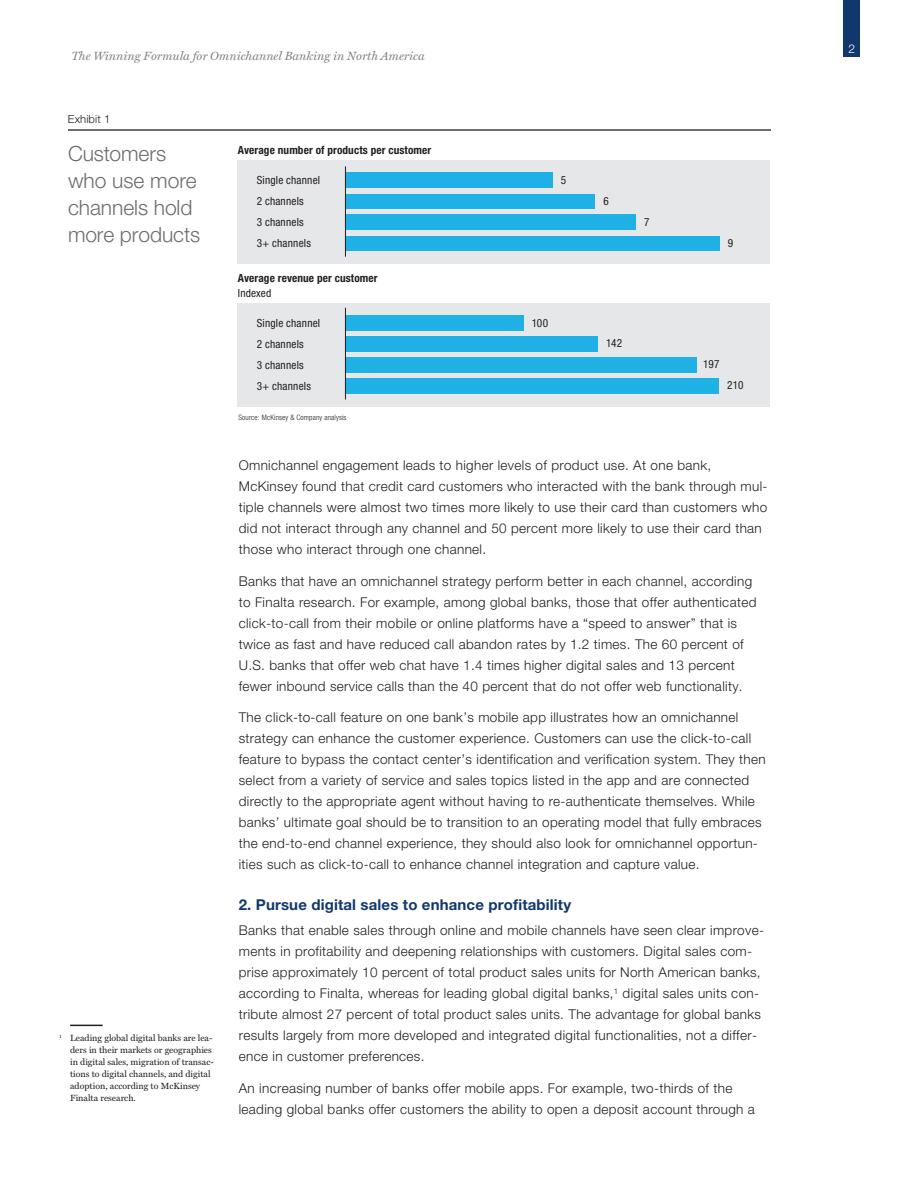
<style>
.page{position:relative;width:918px;height:1188px;background:#fff}
.page>*{position:absolute;margin:0;border:0;box-sizing:border-box;transform-origin:0 0}
.t1{font:300 21px/27px "Helvetica Neue LT Std";letter-spacing:-.005em;color:#6c6d70}
.sub_head{font:700 15px "Helvetica Neue LT Std";letter-spacing:.01em;color:#11386d}
.Text{font:300 13.5px/21px "Helvetica Neue LT Std";letter-spacing:.025em;color:#231f20}
.t2{font:italic 12px "Miller Text";color:#808285}
.page_num_left{font:300 12px "Helvetica Neue LT Std";color:#fff}
.t3{font:condensed 11.25px "Helvetica Neue LT Std";letter-spacing:.02em;color:#231f20}
.t4{font:700 condensed 11.25px/15px "Helvetica Neue LT Std";letter-spacing:.01em;color:#231f20}
.t5{font:300 11.25px "Helvetica Neue LT Std";letter-spacing:.01em;color:#231f20}
.Footnote_First_Line{font:9px/12px "Miller Text";color:#231f20}
.t6{font:300 condensed 7.5px "Helvetica Neue LT Std";letter-spacing:.02em;color:#231f20}
.s1{font-weight:400}
</style>
<div class="page">
<div style="left:844px;top:0;width:16px;height:57px;background:#11386d"></div>
<div style="left:238px;top:161px;width:532px;height:103px;background:#e6e7e9"></div>
<div style="left:238px;top:303px;width:532px;height:104px;background:#e6e7e9"></div>
<div style="left:345px;top:173px;width:208px;height:15px;background:#1fb0e6"></div>
<div style="left:345px;top:194px;width:250px;height:15px;background:#1fb0e6"></div>
<div style="left:345px;top:215px;width:291px;height:15px;background:#1fb0e6"></div>
<div style="left:345px;top:236px;width:375px;height:15px;background:#1fb0e6"></div>
<hr style="left:345px;top:166px;width:1px;height:91px;background:#231f20">
<div style="left:345px;top:315px;width:179px;height:15px;background:#1fb0e6"></div>
<div style="left:345px;top:336px;width:253px;height:15px;background:#1fb0e6"></div>
<div style="left:345px;top:357px;width:352px;height:15px;background:#1fb0e6"></div>
<div style="left:345px;top:378px;width:374px;height:15px;background:#1fb0e6"></div>
<hr style="left:345px;top:308px;width:1px;height:92px;background:#231f20">
<hr style="left:68px;top:129px;width:702px;height:2px;background:#6c6d70">
<hr style="left:70px;top:1025px;width:33px;height:1px;background:#231f20">
<p class="t2" style="left:71px;top:48px;width:355px">The Winning Formula for Omnichannel Banking in North America</p>
<p class="t5" style="left:68px;top:112px;width:44px">Exhibit 1</p>
<p class="t1" style="left:68px;top:140px;width:100px">Customers</p>
<p class="t4" style="left:238px;top:143px;width:195px">Average number of products per customer</p>
<p class="t1" style="left:68px;top:167px;width:134px">who use more channels hold more products</p>
<p class="t3" style="left:257px;top:174px;width:65px">Single channel</p>
<p class="t3" style="left:257px;top:195px;width:49px">2 channels</p>
<p class="t3" style="left:257px;top:216px;width:49px">3 channels</p>
<p class="t3" style="left:257px;top:237px;width:56px">3+ channels</p>
<p class="t4" style="left:238px;top:271px;width:141px">Average revenue per customer<br><span class="s1">Indexed</span></p>
<p class="t3" style="left:257px;top:316px;width:65px">Single channel</p>
<p class="t3" style="left:257px;top:337px;width:49px">2 channels</p>
<p class="t3" style="left:257px;top:358px;width:49px">3 channels</p>
<p class="t3" style="left:257px;top:379px;width:56px">3+ channels</p>
<p class="t6" style="left:238px;top:413px;width:110px">Source: McKinsey &amp; Company analysis</p>
<p class="t3" style="left:561px;top:174px;width:7px">5</p>
<p class="t3" style="left:532px;top:316px;width:18px">100</p>
<p class="t3" style="left:604px;top:195px;width:7px">6</p>
<p class="t3" style="left:644px;top:216px;width:7px">7</p>
<p class="t3" style="left:606px;top:337px;width:18px">142</p>
<p class="t3" style="left:728px;top:236px;width:7px">9</p>
<p class="t3" style="left:703px;top:358px;width:18px">197</p>
<p class="t3" style="left:727px;top:379px;width:18px">210</p>
<p class="Footnote_First_Line" style="left:70px;top:1032px;width:145px;text-indent:-11px"><sup>1</sup> Leading global digital banks are lea&shy;ders in their markets or geographies in digital sales, migration of transac&shy;tions to digital channels, and digital adoption, according to McKinsey Finalta research.</p>
<p class="Text" style="left:239px;top:455px;width:530px">Omnichannel engagement leads to higher levels of product use. At one bank, McKinsey found that credit card customers who interacted with the bank through mul&shy;tiple channels were almost two times more likely to use their card than customers who did not interact through any channel and 50 percent more likely to use their card than those who interact through one channel.</p>
<p class="Text" style="left:239px;top:570px;width:519px">Banks that have an omnichannel strategy perform better in each channel, according to Finalta research. For example, among global banks, those that offer authenticated click-to-call from their mobile or online platforms have a “speed to answer” that is twice as fast and have reduced call abandon rates by 1.2 times. The 60 percent of U.S. banks that offer web chat have 1.4 times higher digital sales and 13 percent fewer inbound service calls than the 40 percent that do not offer web functionality.</p>
<p class="Text" style="left:239px;top:707px;width:528px">The click-to-call feature on one bank’s mobile app illustrates how an omnichannel strategy can enhance the customer experience. Customers can use the click-to-call feature to bypass the contact center’s identification and verification system. They then select from a variety of service and sales topics listed in the app and are connected directly to the appropriate agent without having to re-authenticate themselves. While banks’ ultimate goal should be to transition to an operating model that fully embraces the end-to-end channel experience, they should also look for omnichannel opportun&shy;ities such as click-to-call to enhance channel integration and capture value.</p>
<p class="sub_head" style="left:239px;top:895px;width:334px">2. Pursue digital sales to enhance profitability</p>
<p class="Text" style="left:239px;top:920px;width:527px">Banks that enable sales through online and mobile channels have seen clear improve&shy;ments in profitability and deepening relationships with customers. Digital sales com&shy;prise approximately 10 percent of total product sales units for North American banks, according to Finalta, whereas for leading global digital banks,<sup>1</sup> digital sales units con&shy;tribute almost 27 percent of total product sales units. The advantage for global banks results largely from more developed and integrated digital functionalities, not a differ&shy;ence in customer preferences.</p>
<p class="Text" style="left:239px;top:1077px;width:518px">An increasing number of banks offer mobile apps. For example, two-thirds of the leading global banks offer customers the ability to open a deposit account through a</p>
<p class="page_num_left" style="left:848px;top:41px;width:8px">2</p>
</div>
